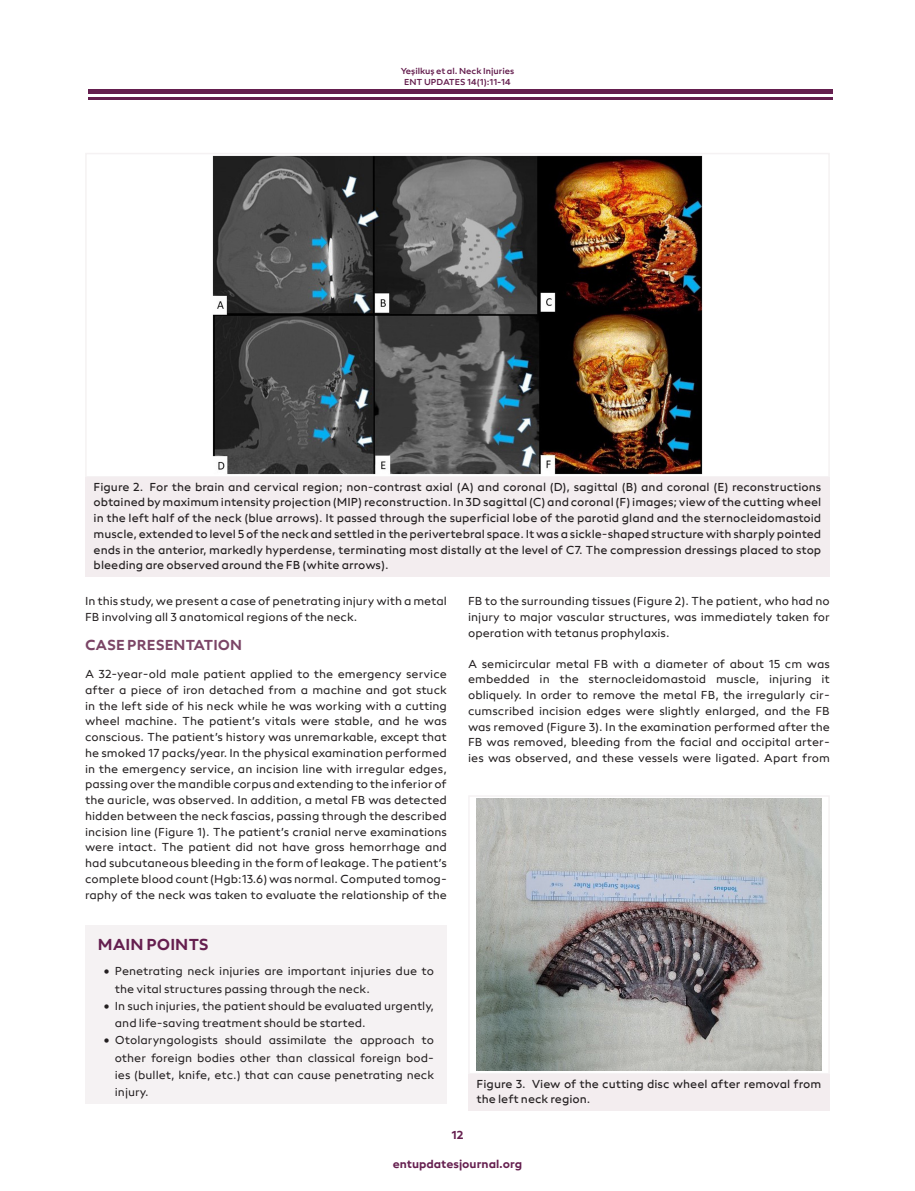
<style>
.page{position:relative;width:915px;height:1191px;background:#fff}
.page>*{position:absolute;margin:0;border:0;box-sizing:border-box;transform-origin:0 0}
.t1{font:16.5px "neue Radial A Bold";color:#651f4f}
.t2{font:15px "neue Radial A Bold";color:#7b4566}
.t3{font:12px/15.8px "neue Radial A Regular";color:#231f20;text-align:justify}
.t4{font:12px/15.8px "neue Radial A Book";color:#231f20;text-align:justify}
.t5{font:12px "neue Radial A Bold";color:#651f4f}
.t6{font:9px/10.8px "neue Radial A Medium";color:#651f4f;text-align:center}
</style>
<div class="page">
<hr style="left:88px;top:89px;width:744px;height:4px;background:#651f4f">
<hr style="left:88px;top:98px;width:744px;height:2px;background:#651f4f">
<div style="left:85px;top:924px;width:361px;height:34px;background:#f5f2f3"></div>
<div style="left:85px;top:957px;width:361px;height:43px;background:#f5f2f3"></div>
<div style="left:85px;top:991px;width:361px;height:43px;background:#f5f2f3"></div>
<div style="left:85px;top:1026px;width:361px;height:77px;background:#f5f2f3"></div>
<div style="left:85px;top:153px;width:744px;height:324px;border:2px solid #f5f2f3"></div>
<div style="left:85px;top:477px;width:744px;height:99px;background:#f3edef"></div>
<img style="left:213px;top:156px;width:488px;height:318px">
<div style="left:468px;top:795px;width:361px;height:279px;border:2px solid #f5f2f3"></div>
<div style="left:468px;top:1074px;width:361px;height:36px;background:#f3edef"></div>
<img style="left:476px;top:798px;width:345px;height:273px">
<p class="t6" style="left:400px;top:66px;width:115px">Yeşilkuş et al. Neck Injuries<br>ENT UPDATES 14(1):11-14</p>
<p class="t4" style="left:94px;top:479px;width:729px">Figure 2. For the brain and cervical region; non-contrast axial (A) and coronal (D), sagittal (B) and coronal (E) reconstructions obtained by maximum intensity projection (MIP) reconstruction. In 3D sagittal (C) and coronal (F) images; view of the cutting wheel in the left half of the neck (blue arrows). It passed through the superficial lobe of the parotid gland and the sternocleidomastoid muscle, extended to level 5 of the neck and settled in the perivertebral space. It was a sickle-shaped structure with sharply pointed ends in the anterior, markedly hyperdense, terminating most distally at the level of C7. The compression dressings placed to stop bleeding are observed around the FB (white arrows).</p>
<p class="t3" style="left:85px;top:594px;width:363px">In this study, we present a case of penetrating injury with a metal<br>FB involving all 3 anatomical regions of the neck.</p>
<p class="t2" style="left:85px;top:638px;width:158px">CASE PRESENTATION</p>
<p class="t3" style="left:85px;top:667px;width:363px">A 32-year-old male patient applied to the emergency service after a piece of iron detached from a machine and got stuck in the left side of his neck while he was working with a cutting wheel machine. The patient’s vitals were stable, and he was conscious. The patient’s history was unremarkable, except that he smoked 17 packs/year. In the physical examination performed in the emergency service, an incision line with irregular edges, passing over the mandible corpus and extending to the inferior of the auricle, was observed. In addition, a metal FB was detected hidden between the neck fascias, passing through the described incision line (Figure 1). The patient’s cranial nerve examinations were intact. The patient did not have gross hemorrhage and had subcutaneous bleeding in the form of leakage. The patient’s complete blood count (Hgb:13.6) was normal. Computed tomog&shy;raphy of the neck was taken to evaluate the relationship of the</p>
<h1 class="t1" style="left:98px;top:937px;width:112px">MAIN POINTS</h1>
<p class="t3" style="left:115px;top:963px;width:320px;line-height:17.2px;text-indent:-13px">• Penetrating neck injuries are important injuries due to the vital structures passing through the neck.</p>
<p class="t3" style="left:115px;top:998px;width:320px;line-height:17.2px;text-indent:-13px">• In such injuries, the patient should be evaluated urgently, and life-saving treatment should be started.</p>
<p class="t3" style="left:115px;top:1032px;width:320px;line-height:17.2px;text-indent:-13px">• Otolaryngologists should assimilate the approach to other foreign bodies other than classical foreign bod&shy;ies (bullet, knife, etc.) that can cause penetrating neck injury.</p>
<p class="t3" style="left:468px;top:594px;width:363px">FB to the surrounding tissues (Figure 2). The patient, who had no injury to major vascular structures, was immediately taken for operation with tetanus prophylaxis.</p>
<p class="t3" style="left:468px;top:656px;width:363px">A semicircular metal FB with a diameter of about 15 cm was embedded in the sternocleidomastoid muscle, injuring it obliquely. In order to remove the metal FB, the irregularly cir&shy;cumscribed incision edges were slightly enlarged, and the FB was removed (Figure 3). In the examination performed after the FB was removed, bleeding from the facial and occipital arter&shy;ies was observed, and these vessels were ligated. Apart from</p>
<p class="t4" style="left:476px;top:1076px;width:346px">Figure 3. View of the cutting disc wheel after removal from the left neck region.</p>
<p class="t5" style="left:451px;top:1129px;width:13px">12</p>
<p class="t5" style="left:392px;top:1158px;width:131px">entupdatesjournal.org</p>
</div>
